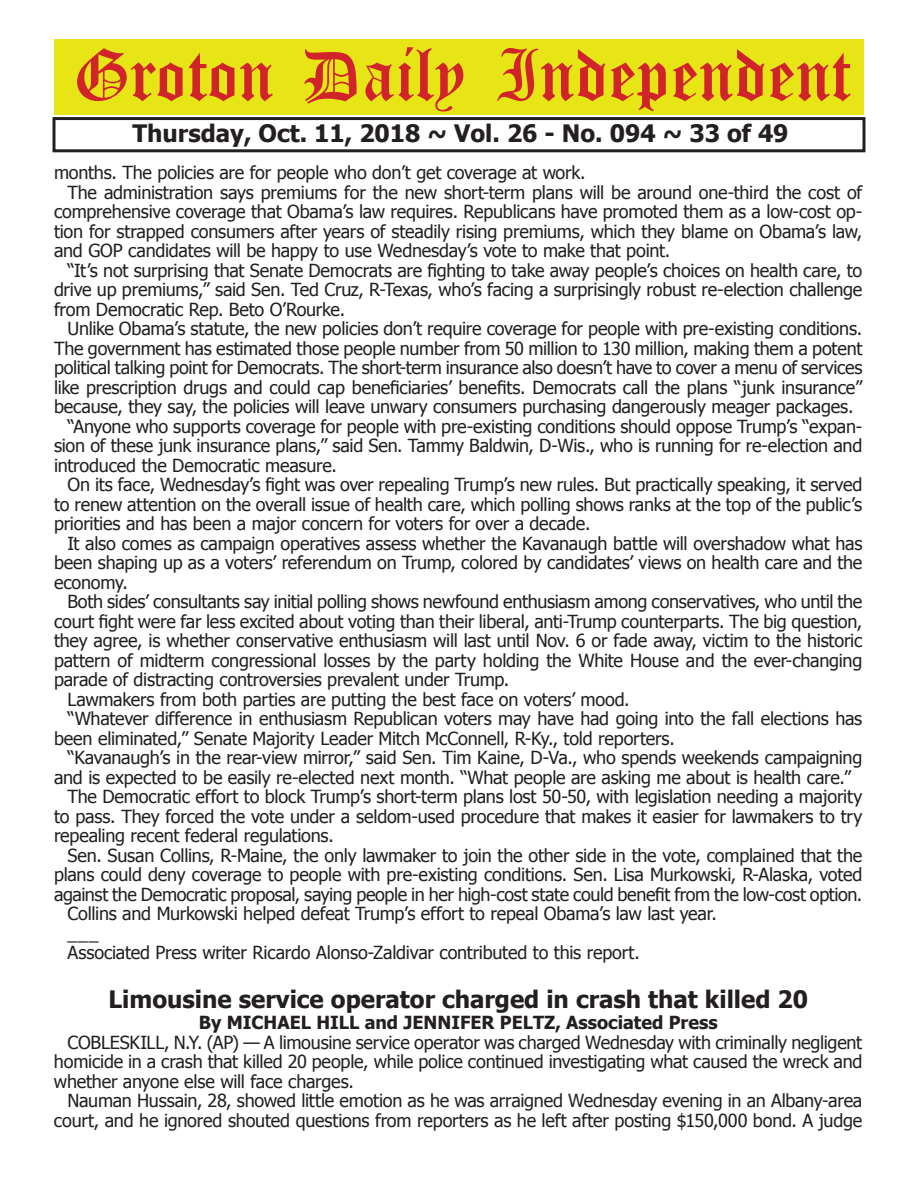
<style>
.page{position:relative;width:918px;height:1188px;background:#fff}
.page>*{position:absolute;margin:0;border:0;box-sizing:border-box;transform-origin:0 0}
.t1{font:54px "Old English Five";color:#d1232a}
.t2{font:700 24px "Tahoma";color:#231f20}
.t3{font:18px/19.5px "Tahoma";letter-spacing:-.015em;color:#231f20;text-align:justify}
.t4{font:700 18px "Tahoma";color:#231f20}
</style>
<div class="page">
<div style="left:52px;top:117px;width:814px;height:35px;border:3px solid #231f20"></div>
<div style="left:54px;top:40px;width:810px;height:75px;background:#e7e515"></div>
<h1 class="t1" style="left:73px;top:50px;width:779px">Groton Daily Independent</h1>
<h2 class="t2" style="left:133px;top:116px;width:658px">Thursday, Oct. 11, 2018 ~ Vol. 26 - No. 094 ~ 33 of 49</h2>
<p class="t3" style="left:54px;top:162px;width:533px">months. The policies are for people who don’t get coverage at work.</p>
<p class="t3" style="left:68px;top:182px;width:796px">The administration says premiums for the new short-term plans will be around one-third the cost of</p>
<p class="t3" style="left:54px;top:201px;width:810px">comprehensive coverage that Obama’s law requires. Republicans have promoted them as a low-cost op-</p>
<p class="t3" style="left:54px;top:221px;width:810px">tion for strapped consumers after years of steadily rising premiums, which they blame on Obama’s law,</p>
<p class="t3" style="left:54px;top:240px;width:618px">and GOP candidates will be happy to use Wednesday’s vote to make that point.</p>
<p class="t3" style="left:68px;top:260px;width:796px">“It’s not surprising that Senate Democrats are fighting to take away people’s choices on health care, to</p>
<p class="t3" style="left:54px;top:279px;width:810px">drive up premiums,” said Sen. Ted Cruz, R-Texas, who’s facing a surprisingly robust re-election challenge</p>
<p class="t3" style="left:54px;top:299px;width:293px">from Democratic Rep. Beto O’Rourke.</p>
<p class="t3" style="left:68px;top:318px;width:796px">Unlike Obama’s statute, the new policies don’t require coverage for people with pre-existing conditions.</p>
<p class="t3" style="left:54px;top:338px;width:810px">The government has estimated those people number from 50 million to 130 million, making them a potent</p>
<p class="t3" style="left:54px;top:357px;width:810px">political talking point for Democrats. The short-term insurance also doesn’t have to cover a menu of services</p>
<p class="t3" style="left:54px;top:377px;width:810px">like prescription drugs and could cap beneficiaries’ benefits. Democrats call the plans “junk insurance”</p>
<p class="t3" style="left:54px;top:396px;width:801px">because, they say, the policies will leave unwary consumers purchasing dangerously meager packages.</p>
<p class="t3" style="left:68px;top:416px;width:796px">“Anyone who supports coverage for people with pre-existing conditions should oppose Trump’s “expan-</p>
<p class="t3" style="left:54px;top:435px;width:810px">sion of these junk insurance plans,” said Sen. Tammy Baldwin, D-Wis., who is running for re-election and</p>
<p class="t3" style="left:54px;top:455px;width:284px">introduced the Democratic measure.</p>
<p class="t3" style="left:68px;top:474px;width:796px">On its face, Wednesday’s fight was over repealing Trump’s new rules. But practically speaking, it served</p>
<p class="t3" style="left:54px;top:494px;width:810px">to renew attention on the overall issue of health care, which polling shows ranks at the top of the public’s</p>
<p class="t3" style="left:54px;top:513px;width:538px">priorities and has been a major concern for voters for over a decade.</p>
<p class="t3" style="left:68px;top:533px;width:796px">It also comes as campaign operatives assess whether the Kavanaugh battle will overshadow what has</p>
<p class="t3" style="left:54px;top:552px;width:810px">been shaping up as a voters’ referendum on Trump, colored by candidates’ views on health care and the</p>
<p class="t3" style="left:54px;top:572px;width:75px">economy.</p>
<p class="t3" style="left:68px;top:591px;width:796px">Both sides’ consultants say initial polling shows newfound enthusiasm among conservatives, who until the</p>
<p class="t3" style="left:54px;top:611px;width:810px">court fight were far less excited about voting than their liberal, anti-Trump counterparts. The big question,</p>
<p class="t3" style="left:54px;top:630px;width:810px">they agree, is whether conservative enthusiasm will last until Nov. 6 or fade away, victim to the historic</p>
<p class="t3" style="left:54px;top:650px;width:810px">pattern of midterm congressional losses by the party holding the White House and the ever-changing</p>
<p class="t3" style="left:54px;top:669px;width:457px">parade of distracting controversies prevalent under Trump.</p>
<p class="t3" style="left:68px;top:689px;width:564px">Lawmakers from both parties are putting the best face on voters’ mood.</p>
<p class="t3" style="left:68px;top:708px;width:796px">“Whatever difference in enthusiasm Republican voters may have had going into the fall elections has</p>
<p class="t3" style="left:54px;top:728px;width:622px">been eliminated,” Senate Majority Leader Mitch McConnell, R-Ky., told reporters.</p>
<p class="t3" style="left:68px;top:747px;width:796px">“Kavanaugh’s in the rear-view mirror,” said Sen. Tim Kaine, D-Va., who spends weekends campaigning</p>
<p class="t3" style="left:54px;top:766px;width:798px">and is expected to be easily re-elected next month. “What people are asking me about is health care.”</p>
<p class="t3" style="left:68px;top:786px;width:796px">The Democratic effort to block Trump’s short-term plans lost 50-50, with legislation needing a majority</p>
<p class="t3" style="left:54px;top:805px;width:810px">to pass. They forced the vote under a seldom-used procedure that makes it easier for lawmakers to try</p>
<p class="t3" style="left:54px;top:825px;width:281px">repealing recent federal regulations.</p>
<p class="t3" style="left:68px;top:844px;width:796px">Sen. Susan Collins, R-Maine, the only lawmaker to join the other side in the vote, complained that the</p>
<p class="t3" style="left:54px;top:864px;width:810px">plans could deny coverage to people with pre-existing conditions. Sen. Lisa Murkowski, R-Alaska, voted</p>
<p class="t3" style="left:54px;top:883px;width:810px">against the Democratic proposal, saying people in her high-cost state could benefit from the low-cost option.</p>
<p class="t3" style="left:68px;top:903px;width:651px">Collins and Murkowski helped defeat Trump’s effort to repeal Obama’s law last year.</p>
<p class="t3" style="left:68px;top:922px;width:33px">___</p>
<p class="t3" style="left:68px;top:942px;width:574px">Associated Press writer Ricardo Alonso-Zaldivar contributed to this report.</p>
<h2 class="t2" style="left:109px;top:982px;width:701px">Limousine service operator charged in crash that killed 20</h2>
<p class="t4" style="left:199px;top:1010px;width:520px">By MICHAEL HILL and JENNIFER PELTZ, Associated Press</p>
<p class="t3" style="left:54px;top:1032px;width:810px;text-indent:14px">COBLESKILL, N.Y. (AP) — A limousine service operator was charged Wednesday with criminally negligent homicide in a crash that killed 20 people, while police continued investigating what caused the wreck and whether anyone else will face charges.</p>
<p class="t3" style="left:54px;top:1090px;width:810px;text-align:right">Nauman Hussain, 28, showed little emotion as he was arraigned Wednesday evening in an Albany-area court, and he ignored shouted questions from reporters as he left after posting $150,000 bond. A judge</p>
</div>
